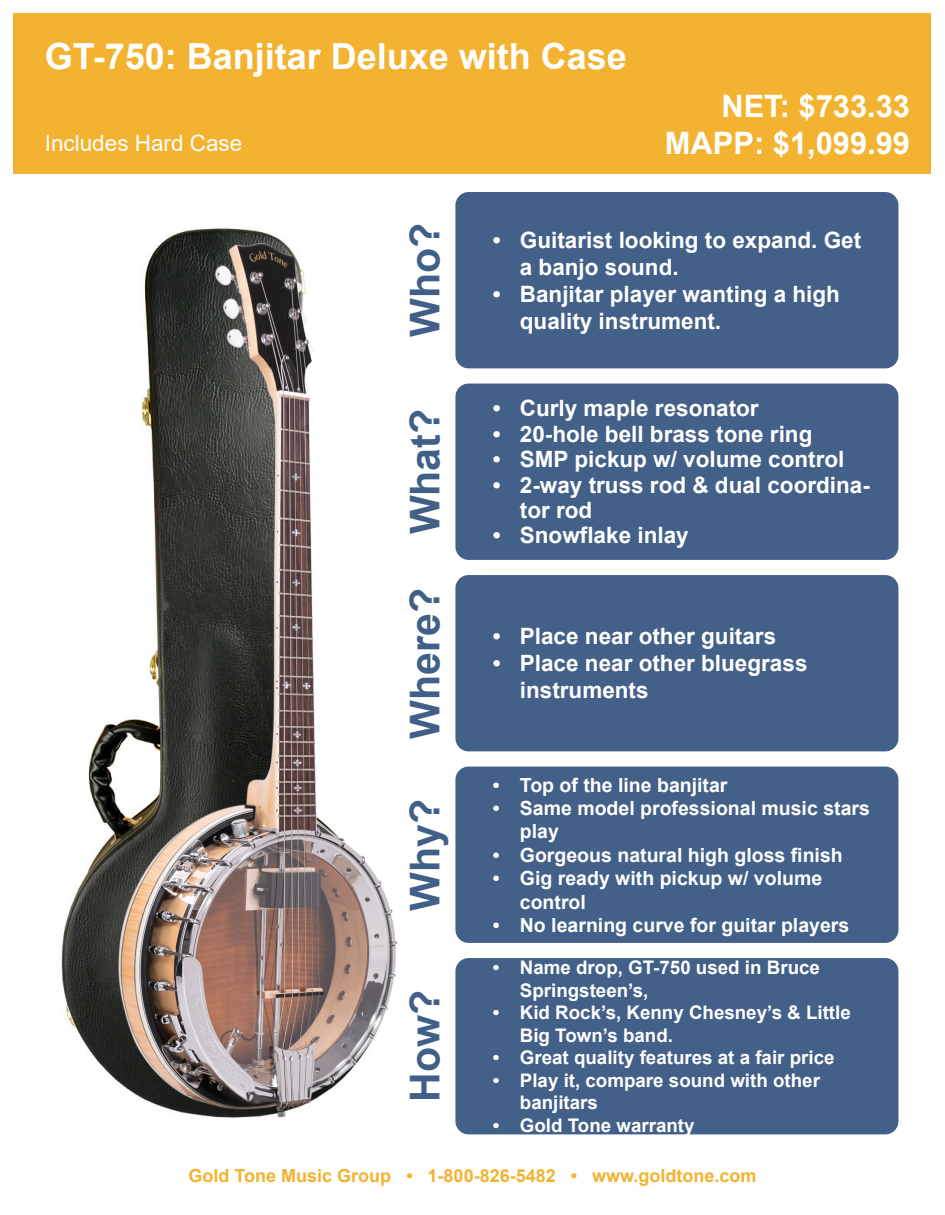
<style>
.page{position:relative;width:945px;height:1215px;background:#fff}
.page>*{position:absolute;margin:0;border:0;box-sizing:border-box;transform-origin:0 0}
.t1{font:700 41.1px "Arial";color:#406088}
.t2{font:700 36px "Arial";color:#fff}
.t3{font:700 30.9px/37px "Arial";color:#fff;text-align:right}
.t4{font:700 22.5px/27px "Arial";color:#fff}
.t5{font:22.5px "Arial";color:#fff}
.t6{font:700 19.5px/23.4px "Arial";color:#fff}
.t7{font:700 18.75px/22.5px "Arial";color:#fff}
.t8{font:700 18px "Arial";color:#f3b230}
</style>
<div class="page">
<div style="left:14px;top:14px;width:918px;height:160px;background:#f3b230"></div>
<div style="left:455px;top:192px;width:443px;height:176px;background:#436089;border-radius:13px"></div>
<div style="left:455px;top:384px;width:443px;height:176px;background:#436089;border-radius:13px"></div>
<div style="left:455px;top:575px;width:443px;height:176px;background:#436089;border-radius:13px"></div>
<div style="left:455px;top:767px;width:443px;height:176px;background:#436089;border-radius:13px"></div>
<div style="left:455px;top:958px;width:443px;height:176px;background:#436089;border-radius:13px"></div>
<img style="left:61px;top:235px;width:426px;height:899px">
<h2 class="t2" style="left:45px;top:31px;width:584px">GT-750: Banjitar Deluxe with Case</h2>
<p class="t5" style="left:45px;top:127px;width:199px">Includes Hard Case</p>
<h3 class="t3" style="left:665px;top:88px;width:247px">NET: $733.33<br>MAPP: $1,099.99</h3>
<h1 class="t1" style="left:396px;top:337px;width:116px;rotate:-90deg">Who?</h1>
<h1 class="t1" style="left:396px;top:534px;width:127px;rotate:-90deg">What?</h1>
<h1 class="t1" style="left:396px;top:739px;width:152px;rotate:-90deg">Where?</h1>
<h1 class="t1" style="left:396px;top:911px;width:113px;rotate:-90deg">Why?</h1>
<h1 class="t1" style="left:396px;top:1102px;width:113px;rotate:-90deg">How?</h1>
<p class="t4" style="left:520px;top:227px;width:343px;text-indent:-27px">• Guitarist looking to expand. Get a banjo sound.</p>
<p class="t4" style="left:520px;top:281px;width:322px;text-indent:-27px">• Banjitar player wanting a high quality instrument.</p>
<p class="t4" style="left:493px;top:395px;width:267px">• Curly maple resonator</p>
<p class="t4" style="left:493px;top:420px;width:321px">• 20-hole bell brass tone ring</p>
<p class="t4" style="left:493px;top:446px;width:353px">• SMP pickup w/ volume control</p>
<p class="t4" style="left:520px;top:472px;width:352px;line-height:25.5px;text-indent:-27px">• 2-way truss rod &amp; dual coordina&shy;tor rod</p>
<p class="t4" style="left:493px;top:522px;width:197px">• Snowflake inlay</p>
<p class="t4" style="left:493px;top:623px;width:285px">• Place near other guitars</p>
<p class="t4" style="left:520px;top:650px;width:289px;text-indent:-27px">• Place near other bluegrass instruments</p>
<p class="t6" style="left:493px;top:773px;width:236px">• Top of the line banjitar</p>
<p class="t6" style="left:520px;top:797px;width:352px;text-indent:-27px">• Same model professional music stars play</p>
<p class="t6" style="left:493px;top:843px;width:351px">• Gorgeous natural high gloss finish</p>
<p class="t6" style="left:520px;top:867px;width:304px;text-indent:-27px">• Gig ready with pickup w/ volume control</p>
<p class="t6" style="left:493px;top:914px;width:358px">• No learning curve for guitar players</p>
<p class="t7" style="left:520px;top:957px;width:302px;text-indent:-27px">• Name drop, GT-750 used in Bruce<br>Springsteen’s,</p>
<p class="t7" style="left:520px;top:1002px;width:332px;text-indent:-27px">• Kid Rock’s, Kenny Chesney’s &amp; Little<br>Big Town’s band.</p>
<p class="t7" style="left:493px;top:1047px;width:343px">• Great quality features at a fair price</p>
<p class="t7" style="left:520px;top:1069px;width:302px;text-indent:-27px">• Play it, compare sound with other banjitars</p>
<p class="t7" style="left:493px;top:1114px;width:203px">• Gold Tone warranty</p>
<p class="t8" style="left:189px;top:1163px;width:569px">Gold Tone Music Group • 1-800-826-5482 • www.goldtone.com</p>
</div>
